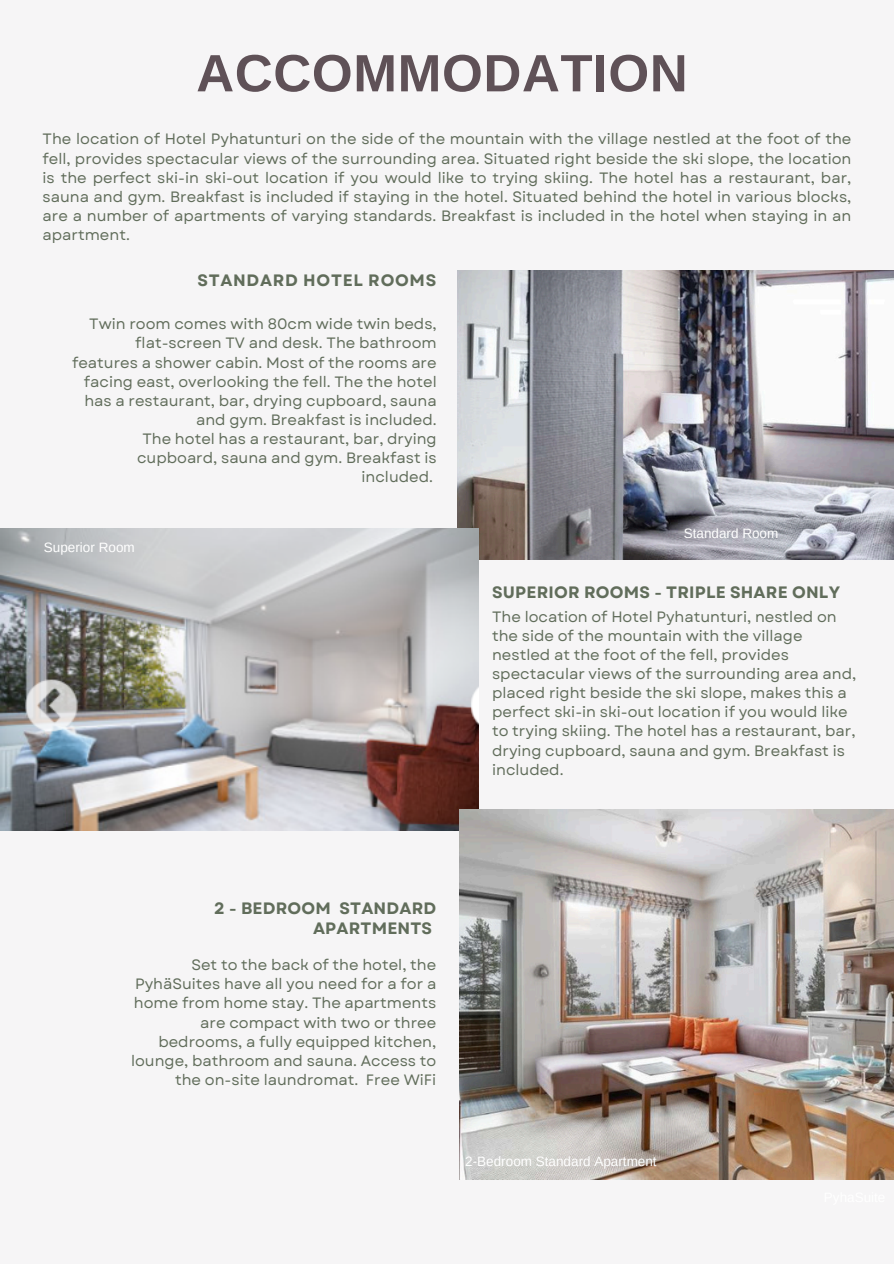
<style>
.page{position:relative;width:894px;height:1264px;background:#fff}
.page>*{position:absolute;margin:0;border:0;box-sizing:border-box;transform-origin:0 0}
.t1{font:700 52.5px "Arimo";letter-spacing:.01em;color:#5f5157}
.t2{font:700 16.5px/20.2px "Garet";letter-spacing:.015em;color:#616d5b;text-align:right}
.t3{font:700 16.5px "Garet";letter-spacing:.045em;color:#616d5b}
.t4{font:15px/19.2px "Garet";color:#616d5b;text-align:right}
.t5{font:13.5px "Arimo";color:#fff}
</style>
<div class="page">
<div style="left:0;top:0;width:893px;height:1263px;background:#f6f5f6"></div>
<img style="left:457px;top:271px;width:436px;height:288px">
<img style="left:0;top:528px;width:478px;height:302px">
<img style="left:459px;top:809px;width:434px;height:369px">
<h1 class="t1" style="left:196px;top:44px;width:493px">ACCOMMODATION</h1>
<h2 class="t4" style="left:43px;top:130px;width:810px;text-align:justify">The location of Hotel Pyhatunturi on the side of the mountain with the village nestled at the foot of the fell, provides spectacular views of the surrounding area. Situated right beside the ski slope, the location is the perfect ski-in ski-out location if you would like to trying skiing. The hotel has a restaurant, bar, sauna and gym. Breakfast is included if staying in the hotel. Situated behind the hotel in various blocks, are a number of apartments of varying standards. Breakfast is included in the hotel when staying in an apartment.</h2>
<h3 class="t3" style="left:197px;top:268px;width:240px">STANDARD HOTEL ROOMS</h3>
<p class="t4" style="left:72px;top:314px;width:366px">Twin room comes with 80cm wide twin beds, flat-screen TV and desk. The bathroom features a shower cabin. Most of the rooms are facing east, overlooking the fell. The the hotel has a restaurant, bar, drying cupboard, sauna and gym. Breakfast is included.<br>The hotel has a restaurant, bar, drying cupboard, sauna and gym. Breakfast is included.</p>
<h2 class="t5" style="left:44px;top:540px;width:92px">Superior Room</h2>
<p class="t5" style="left:683px;top:525px;width:96px">Standard Room</p>
<p class="t2" style="left:492px;top:582px;width:349px">SUPERIOR ROOMS - TRIPLE SHARE ONLY</p>
<p class="t4" style="left:492px;top:607px;width:365px;text-align:left">The location of Hotel Pyhatunturi, nestled on the side of the mountain with the village nestled at the foot of the fell, provides spectacular views of the surrounding area and, placed right beside the ski slope, makes this a perfect ski-in ski-out location if you would like to trying skiing. The hotel has a restaurant, bar, drying cupboard, sauna and gym. Breakfast is included.</p>
<h3 class="t2" style="left:214px;top:897px;width:223px">2 - BEDROOM STANDARD<br>APARTMENTS</h3>
<p class="t4" style="left:131px;top:955px;width:307px">Set to the back of the hotel, the PyhäSuites have all you need for a for a home from home stay. The apartments are compact with two or three bedrooms, a fully equipped kitchen, lounge, bathroom and sauna. Access to the on-site laundromat. Free WiFi</p>
<h3 class="t5" style="left:465px;top:1153px;width:193px">2-Bedroom Standard Apartment</h3>
</div>
